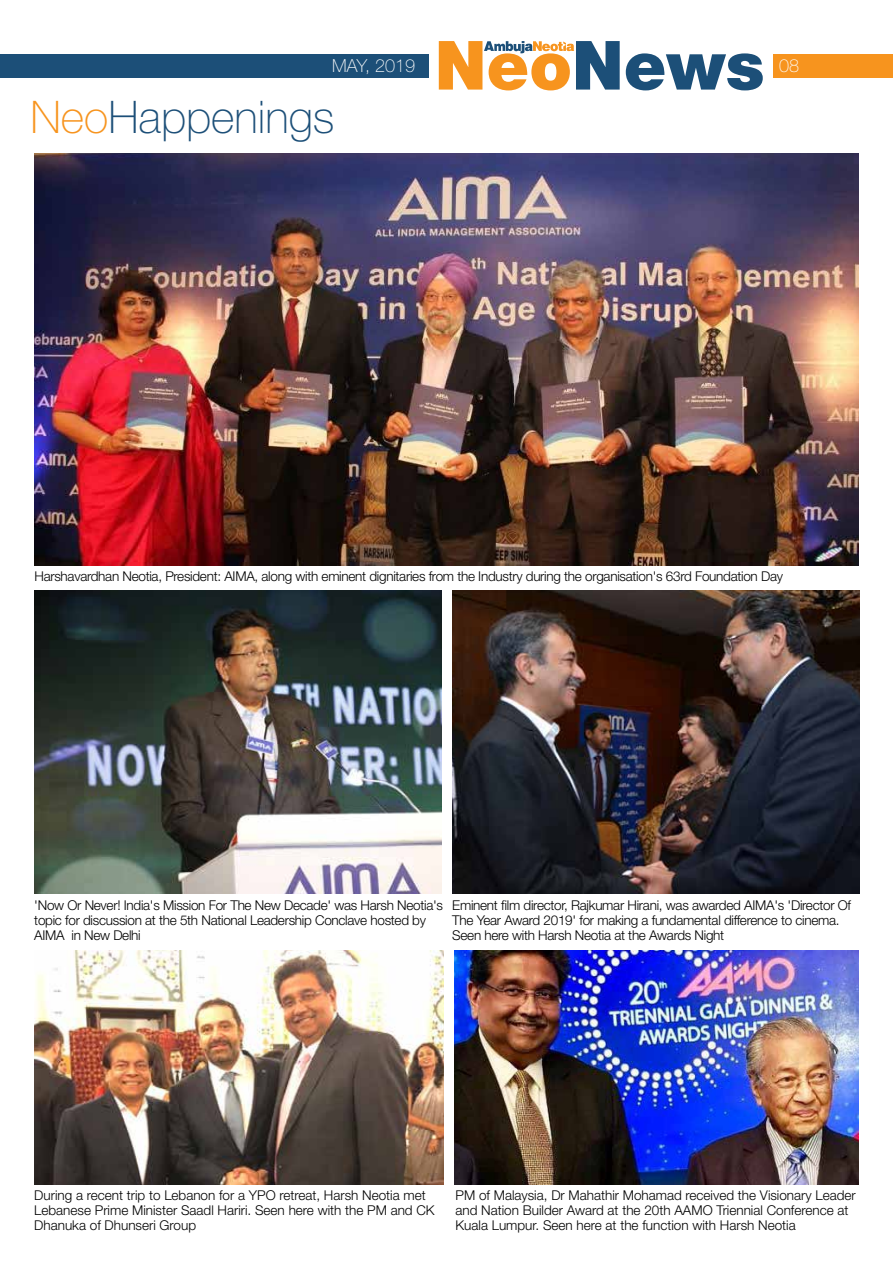
<style>
.page{position:relative;width:893px;height:1263px;background:#fff}
.page>*{position:absolute;margin:0;border:0;box-sizing:border-box;transform-origin:0 0}
.t1{font:100 45px "Helvetica Neue LT Std";color:#1c4f78}
.t2{font:100 18px "Helvetica Neue LT Std";color:#fff}
.t3{font:300 13.5px/15px "Helvetica Neue LT Std";letter-spacing:-.02em;color:#000}
.t4{font:300 13.5px/15px "Helvetica Neue LT Std";color:#000}
.s1{color:#f7941e}
</style>
<div class="page">
<div style="left:768px;top:54px;width:125px;height:24px;background:#f7941e"></div>
<div style="left:0;top:54px;width:768px;height:24px;background:#1c4f78"></div>
<div style="left:429px;top:26px;width:344px;height:87px;background:#fff"></div>
<svg style="left:439px;top:41px;width:324px;height:49px"></svg>
<img style="left:34px;top:154px;width:825px;height:411px">
<img style="left:34px;top:590px;width:407px;height:303px">
<img style="left:452px;top:590px;width:407px;height:303px">
<img style="left:34px;top:951px;width:410px;height:233px">
<img style="left:455px;top:951px;width:403px;height:233px">
<h2 class="t2" style="left:332px;top:55px;width:84px">MAY, 2019</h2>
<h2 class="t2" style="left:779px;top:55px;width:22px">08</h2>
<h1 class="t1" style="left:30px;top:91px;width:306px"><span class="s1">Neo</span>Happenings</h1>
<p class="t3" style="left:34px;top:569px;width:750px">Harshavardhan Neotia, President: AIMA, along with eminent dignitaries from the Industry during the organisation's 63rd Foundation Day</p>
<p class="t3" style="left:34px;top:897px;width:410px">'Now Or Never! India's Mission For The New Decade' was Harsh Neotia's topic for discussion at the 5th National Leadership Conclave hosted by<br>AIMA in New Delhi</p>
<p class="t3" style="left:452px;top:897px;width:400px">Eminent film director, Rajkumar Hirani, was awarded AIMA's 'Director Of<br>The Year Award 2019' for making a fundamental difference to cinema.<br>Seen here with Harsh Neotia at the Awards Night</p>
<p class="t4" style="left:34px;top:1188px;width:402px">During a recent trip to Lebanon for a YPO retreat, Harsh Neotia met<br>Lebanese Prime Minister Saadl Hariri. Seen here with the PM and CK<br>Dhanuka of Dhunseri Group</p>
<p class="t4" style="left:456px;top:1188px;width:402px">PM of Malaysia, Dr Mahathir Mohamad received the Visionary Leader and Nation Builder Award at the 20th AAMO Triennial Conference at<br>Kuala Lumpur. Seen here at the function with Harsh Neotia</p>
</div>
